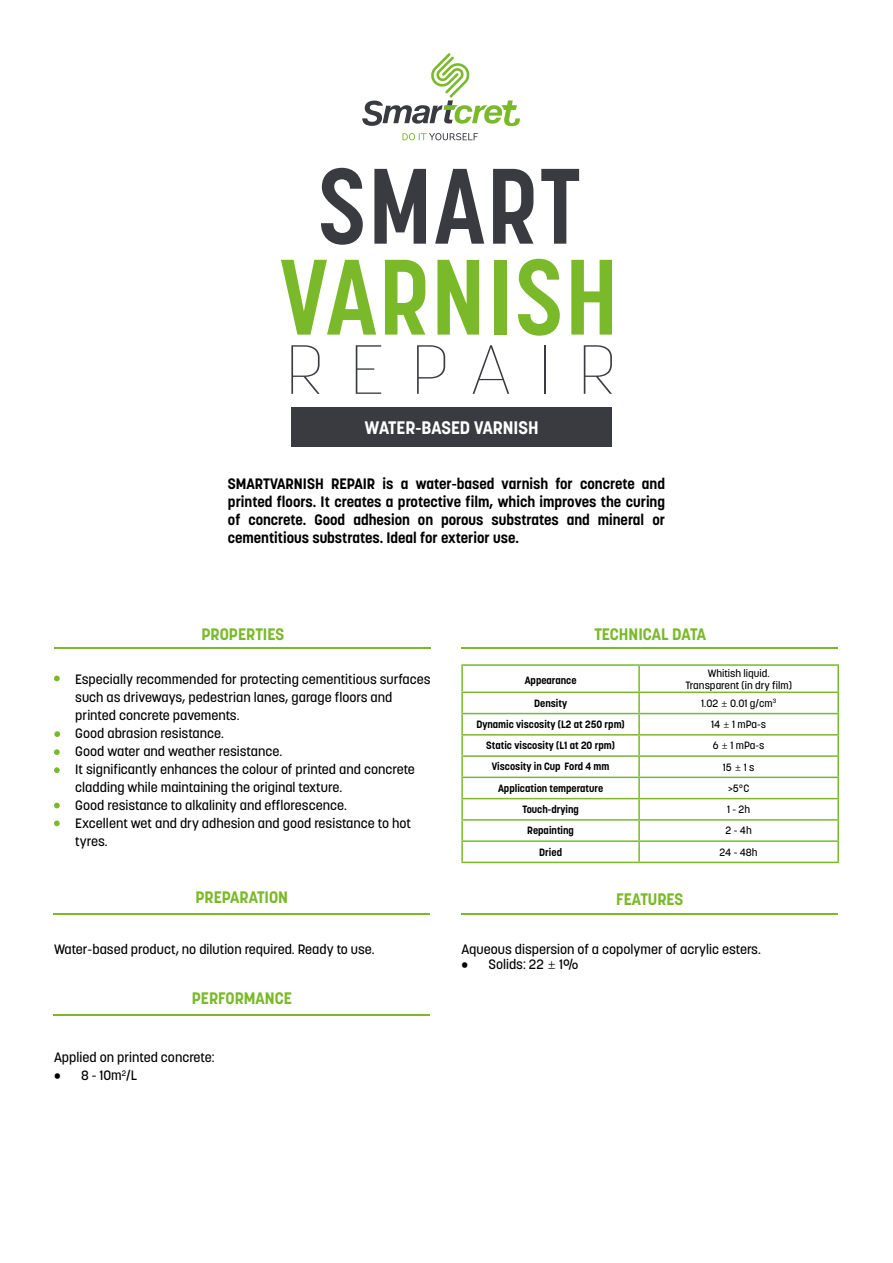
<style>
.page{position:relative;width:893px;height:1263px;background:#fff}
.page>*{position:absolute;margin:0;border:0;box-sizing:border-box;transform-origin:0 0}
.t1{font:700 18px "Korolev";color:#fff}
.t2{font:700 16.5px "Korolev";color:#7ab929}
.t3{font:700 15px/18px "Korolev";color:#000;text-align:justify}
.t4{font:500 13.5px/18px "Korolev";color:#000}
.t5{font:700 10.5px "Korolev";color:#000}
.t6{font:500 10.5px/12px "Korolev";color:#000;text-align:center}
.s1{font-family:"Malgun Gothic";font-weight:300}
</style>
<div class="page">
<svg style="left:402px;top:133px;width:76px;height:7px"></svg>
<svg style="left:362px;top:53px;width:158px;height:73px"></svg>
<svg style="left:321px;top:168px;width:42px;height:77px"></svg>
<svg style="left:374px;top:169px;width:52px;height:75px"></svg>
<svg style="left:435px;top:169px;width:49px;height:75px"></svg>
<svg style="left:493px;top:169px;width:40px;height:75px"></svg>
<svg style="left:541px;top:169px;width:38px;height:75px"></svg>
<svg style="left:281px;top:260px;width:95px;height:75px"></svg>
<svg style="left:385px;top:260px;width:40px;height:75px"></svg>
<svg style="left:437px;top:260px;width:42px;height:75px"></svg>
<div style="left:494px;top:260px;width:12px;height:75px;background:#7ab929"></div>
<svg style="left:518px;top:259px;width:42px;height:77px"></svg>
<svg style="left:571px;top:260px;width:41px;height:75px"></svg>
<svg style="left:291px;top:345px;width:29px;height:49px"></svg>
<svg style="left:356px;top:345px;width:25px;height:49px"></svg>
<svg style="left:417px;top:345px;width:28px;height:49px"></svg>
<svg style="left:473px;top:345px;width:36px;height:49px"></svg>
<hr style="left:544px;top:345px;width:1px;height:49px;background:#393b41">
<svg style="left:584px;top:345px;width:28px;height:49px"></svg>
<div style="left:291px;top:407px;width:321px;height:40px;background:#393b41"></div>
<hr style="left:55px;top:647px;width:376px;height:2px;background:#7ab929">
<svg style="left:54px;top:820px;width:6px;height:6px"></svg>
<hr style="left:461px;top:647px;width:376px;height:2px;background:#7ab929">
<svg style="left:54px;top:676px;width:6px;height:5px"></svg>
<svg style="left:54px;top:803px;width:6px;height:5px"></svg>
<svg style="left:54px;top:731px;width:6px;height:6px"></svg>
<svg style="left:54px;top:749px;width:6px;height:6px"></svg>
<svg style="left:54px;top:767px;width:6px;height:6px"></svg>
<hr style="left:53px;top:1014px;width:376px;height:2px;background:#7ab929">
<hr style="left:53px;top:913px;width:376px;height:1px;background:#7ab929">
<hr style="left:461px;top:664px;width:178px;height:2px;background:#7ab929">
<hr style="left:461px;top:666px;width:2px;height:25px;background:#7ab929">
<hr style="left:461px;top:691px;width:178px;height:2px;background:#7ab929">
<hr style="left:461px;top:693px;width:2px;height:20px;background:#7ab929">
<hr style="left:461px;top:713px;width:178px;height:1px;background:#7ab929">
<hr style="left:461px;top:714px;width:2px;height:20px;background:#7ab929">
<hr style="left:461px;top:734px;width:178px;height:1px;background:#7ab929">
<hr style="left:461px;top:735px;width:2px;height:20px;background:#7ab929">
<hr style="left:461px;top:755px;width:178px;height:2px;background:#7ab929">
<hr style="left:461px;top:757px;width:2px;height:20px;background:#7ab929">
<hr style="left:461px;top:777px;width:178px;height:1px;background:#7ab929">
<hr style="left:461px;top:778px;width:2px;height:20px;background:#7ab929">
<hr style="left:461px;top:798px;width:178px;height:1px;background:#7ab929">
<hr style="left:461px;top:799px;width:2px;height:20px;background:#7ab929">
<hr style="left:461px;top:819px;width:178px;height:2px;background:#7ab929">
<svg style="left:461px;top:821px;width:2px;height:19px"></svg>
<hr style="left:461px;top:840px;width:178px;height:2px;background:#7ab929">
<hr style="left:461px;top:842px;width:2px;height:20px;background:#7ab929">
<hr style="left:461px;top:862px;width:178px;height:1px;background:#7ab929">
<hr style="left:639px;top:664px;width:200px;height:2px;background:#7ab929">
<hr style="left:638px;top:666px;width:2px;height:25px;background:#7ab929">
<hr style="left:837px;top:666px;width:2px;height:25px;background:#7ab929">
<hr style="left:639px;top:691px;width:200px;height:2px;background:#7ab929">
<hr style="left:638px;top:693px;width:2px;height:20px;background:#7ab929">
<hr style="left:837px;top:693px;width:2px;height:20px;background:#7ab929">
<hr style="left:639px;top:713px;width:200px;height:1px;background:#7ab929">
<hr style="left:638px;top:714px;width:2px;height:20px;background:#7ab929">
<hr style="left:837px;top:714px;width:2px;height:20px;background:#7ab929">
<hr style="left:639px;top:734px;width:200px;height:1px;background:#7ab929">
<hr style="left:638px;top:735px;width:2px;height:20px;background:#7ab929">
<hr style="left:837px;top:735px;width:2px;height:20px;background:#7ab929">
<hr style="left:639px;top:755px;width:200px;height:2px;background:#7ab929">
<hr style="left:638px;top:757px;width:2px;height:20px;background:#7ab929">
<hr style="left:837px;top:757px;width:2px;height:20px;background:#7ab929">
<hr style="left:639px;top:777px;width:200px;height:1px;background:#7ab929">
<hr style="left:638px;top:778px;width:2px;height:20px;background:#7ab929">
<hr style="left:837px;top:778px;width:2px;height:20px;background:#7ab929">
<hr style="left:639px;top:798px;width:200px;height:1px;background:#7ab929">
<hr style="left:638px;top:799px;width:2px;height:20px;background:#7ab929">
<hr style="left:837px;top:799px;width:2px;height:20px;background:#7ab929">
<hr style="left:639px;top:819px;width:200px;height:2px;background:#7ab929">
<svg style="left:638px;top:821px;width:2px;height:19px"></svg>
<svg style="left:837px;top:821px;width:2px;height:19px"></svg>
<hr style="left:639px;top:840px;width:200px;height:2px;background:#7ab929">
<hr style="left:638px;top:842px;width:2px;height:20px;background:#7ab929">
<hr style="left:837px;top:842px;width:2px;height:20px;background:#7ab929">
<hr style="left:639px;top:862px;width:200px;height:1px;background:#7ab929">
<hr style="left:461px;top:913px;width:376px;height:1px;background:#7ab929">
<h1 class="t1" style="left:365px;top:416px;width:175px">WATER-BASED VARNISH</h1>
<p class="t3" style="left:228px;top:474px;width:439px">SMARTVARNISH REPAIR is a water-based varnish for concrete and printed floors. It creates a protective film, which improves the curing of concrete. Good adhesion on porous substrates and mineral or cementitious substrates. Ideal for exterior use.</p>
<p class="t2" style="left:201px;top:623px;width:84px">PROPERTIES</p>
<p class="t2" style="left:594px;top:623px;width:113px">TECHNICAL DATA</p>
<p class="t4" style="left:75px;top:670px;width:357px">Especially recommended for protecting cementitious surfaces such as driveways, pedestrian lanes, garage floors and printed concrete pavements.<br>Good abrasion resistance.<br>Good water and weather resistance.<br>It significantly enhances the colour of printed and concrete cladding while maintaining the original texture.<br>Good resistance to alkalinity and efflorescence.<br>Excellent wet and dry adhesion and good resistance to hot tyres.</p>
<p class="t5" style="left:525px;top:674px;width:53px">Appearance</p>
<p class="t6" style="left:685px;top:667px;width:108px">Whitish liquid.<br>Transparent (in dry film)</p>
<p class="t5" style="left:534px;top:696px;width:34px">Density</p>
<p class="t6" style="left:701px;top:697px;width:77px">1.02 <span class="s1">±</span> 0.01 g/cm<sup>3</sup></p>
<p class="t5" style="left:476px;top:718px;width:150px">Dynamic viscosity (L2 at 250 rpm)</p>
<p class="t6" style="left:711px;top:718px;width:57px">14 <span class="s1">±</span> 1 mPa-s</p>
<p class="t5" style="left:486px;top:739px;width:130px">Static viscosity (L1 at 20 rpm)</p>
<p class="t6" style="left:713px;top:740px;width:53px">6 <span class="s1">±</span> 1 mPa-s</p>
<p class="t5" style="left:492px;top:760px;width:119px">Viscosity in Cup Ford 4 mm</p>
<p class="t6" style="left:723px;top:761px;width:33px">15 <span class="s1">±</span> 1 s</p>
<p class="t5" style="left:498px;top:782px;width:107px">Application temperature</p>
<p class="t6" style="left:728px;top:782px;width:23px">&gt;5°C</p>
<p class="t5" style="left:522px;top:803px;width:58px">Touch-drying</p>
<p class="t6" style="left:727px;top:803px;width:25px">1 - 2h</p>
<p class="t5" style="left:527px;top:824px;width:48px">Repainting</p>
<p class="t6" style="left:726px;top:825px;width:28px">2 - 4h</p>
<p class="t5" style="left:539px;top:845px;width:24px">Dried</p>
<p class="t6" style="left:720px;top:846px;width:40px">24 - 48h</p>
<p class="t2" style="left:616px;top:889px;width:69px">FEATURES</p>
<p class="t4" style="left:461px;top:940px;width:301px">Aqueous dispersion of a copolymer of acrylic esters.</p>
<p class="t4" style="left:461px;top:955px;width:119px">• Solids: 22 <span class="s1">±</span> 1%</p>
<p class="t2" style="left:195px;top:887px;width:94px">PREPARATION</p>
<p class="t4" style="left:54px;top:940px;width:322px">Water-based product, no dilution required. Ready to use.</p>
<p class="t2" style="left:192px;top:988px;width:102px">PERFORMANCE</p>
<p class="t4" style="left:54px;top:1048px;width:162px">Applied on printed concrete:</p>
<p class="t4" style="left:54px;top:1066px;width:84px">• 8 - 10m<sup>2</sup>/L</p>
</div>
